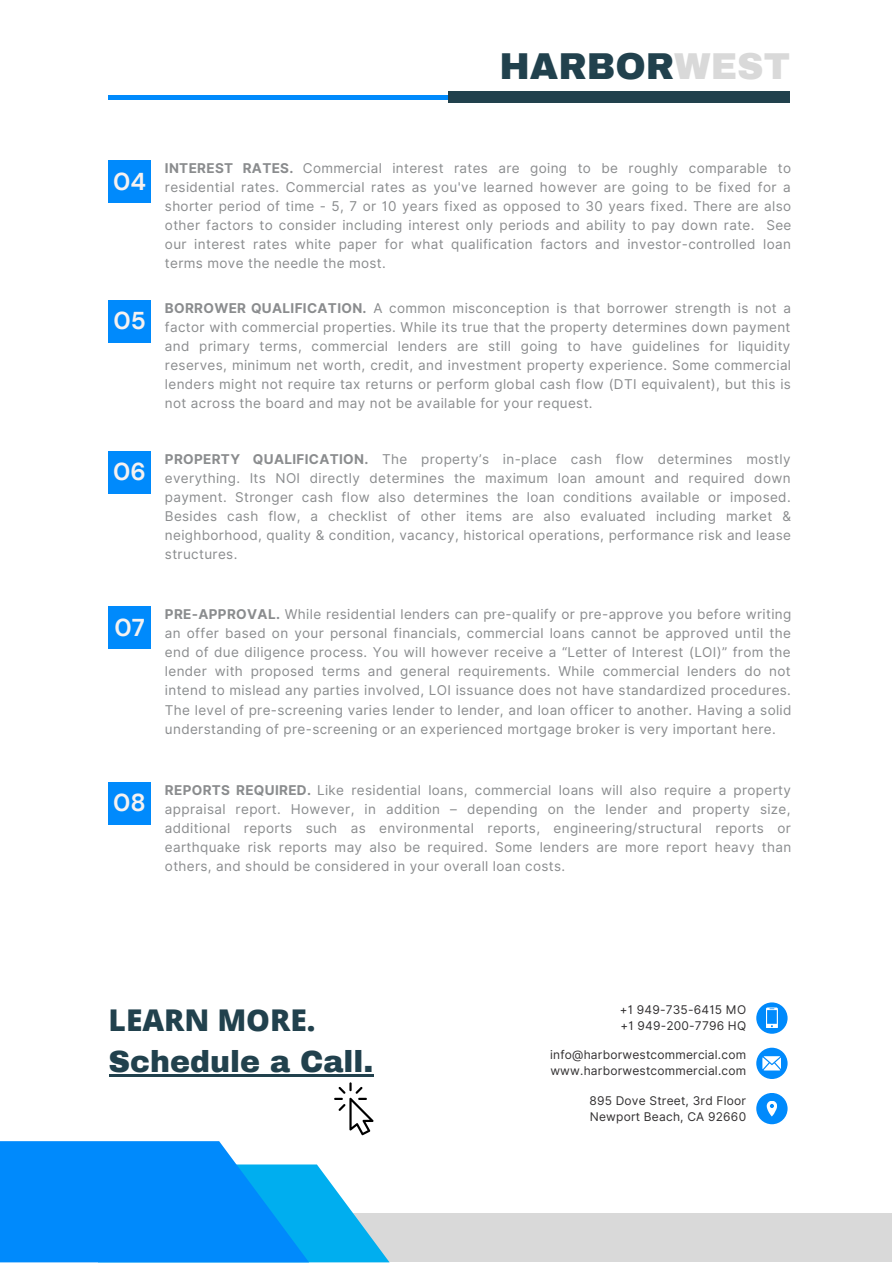
<style>
.page{position:relative;width:893px;height:1264px;background:#fff}
.page>*{position:absolute;margin:0;border:0;box-sizing:border-box;transform-origin:0 0}
.t1{font:900 36.6px "Archivo";color:#21414d}
.t2{font:900 30px "Archivo";color:#21414d}
.t3{font:800 30px "Open Sans";color:#21414d}
.t4{font:700 24.3px "DM Sans";color:#f6f2f1}
.t5{font:13.5px/19px "Inter";letter-spacing:.025em;color:#8a8c8e;text-align:justify}
.t6{font:12px/16px "Inter";letter-spacing:.015em;color:#323031}
.s1{color:#d9d9d9}
.s2{font-weight:700}
</style>
<div class="page">
<div style="left:0;top:1213px;width:891px;height:48px;background:#d9d9d9"></div>
<svg style="left:0;top:1141px;width:389px;height:121px"></svg>
<hr style="left:109px;top:95px;width:678px;height:4px;background:#008afc">
<div style="left:448px;top:91px;width:341px;height:12px;background:#21414d"></div>
<div style="left:756px;top:1047px;width:31px;height:31px;background:#008afc;border-radius:50%"></div>
<svg style="left:762px;top:1056px;width:19px;height:14px"></svg>
<div style="left:756px;top:1002px;width:31px;height:31px;background:#008afc;border-radius:50%"></div>
<svg style="left:766px;top:1007px;width:11px;height:21px"></svg>
<div style="left:756px;top:1092px;width:31px;height:32px;background:#008afc;border-radius:50%"></div>
<svg style="left:766px;top:1101px;width:11px;height:15px"></svg>
<svg style="left:334px;top:1082px;width:39px;height:53px"></svg>
<hr style="left:109px;top:1074px;width:264px;height:2px;background:#21414d">
<div style="left:109px;top:161px;width:42px;height:42px;background:#008afc"></div>
<div style="left:109px;top:301px;width:42px;height:42px;background:#008afc"></div>
<div style="left:109px;top:451px;width:42px;height:42px;background:#008afc"></div>
<div style="left:109px;top:607px;width:42px;height:42px;background:#008afc"></div>
<div style="left:109px;top:782px;width:42px;height:42px;background:#008afc"></div>
<h1 class="t1" style="left:499px;top:47px;width:292px">HARBOR<span class="s1">WEST</span></h1>
<h3 class="t4" style="left:113px;top:165px;width:34px">04</h3>
<p class="t5" style="left:165px;top:158px;width:628px"><span class="s2">INTEREST RATES.</span> Commercial interest rates are going to be roughly comparable to residential rates. Commercial rates as you've learned however are going to be fixed for a shorter period of time - 5, 7 or 10 years fixed as opposed to 30 years fixed. There are also other factors to consider including interest only periods and ability to pay down rate. See our interest rates white paper for what qualification factors and investor-controlled loan terms move the needle the most.</p>
<h3 class="t4" style="left:113px;top:305px;width:34px">05</h3>
<p class="t5" style="left:165px;top:298px;width:627px"><span class="s2">BORROWER QUALIFICATION.</span> A common misconception is that borrower strength is not a factor with commercial properties. While its true that the property determines down payment and primary terms, commercial lenders are still going to have guidelines for liquidity reserves, minimum net worth, credit, and investment property experience. Some commercial lenders might not require tax returns or perform global cash flow (DTI equivalent), but this is not across the board and may not be available for your request.</p>
<h3 class="t4" style="left:113px;top:456px;width:34px">06</h3>
<p class="t5" style="left:165px;top:449px;width:627px"><span class="s2">PROPERTY QUALIFICATION.</span> The property’s in-place cash flow determines mostly everything. Its NOI directly determines the maximum loan amount and required down payment. Stronger cash flow also determines the loan conditions available or imposed.<br>Besides cash flow, a checklist of other items are also evaluated including market &amp; neighborhood, quality &amp; condition, vacancy, historical operations, performance risk and lease structures.</p>
<h3 class="t4" style="left:114px;top:611px;width:32px">07</h3>
<p class="t5" style="left:165px;top:604px;width:628px"><span class="s2">PRE-APPROVAL.</span> While residential lenders can pre-qualify or pre-approve you before writing an offer based on your personal financials, commercial loans cannot be approved until the end of due diligence process. You will however receive a “Letter of Interest (LOI)” from the lender with proposed terms and general requirements. While commercial lenders do not intend to mislead any parties involved, LOI issuance does not have standardized procedures.<br>The level of pre-screening varies lender to lender, and loan officer to another. Having a solid understanding of pre-screening or an experienced mortgage broker is very important here.</p>
<h3 class="t4" style="left:113px;top:787px;width:34px">08</h3>
<p class="t5" style="left:165px;top:780px;width:627px"><span class="s2">REPORTS REQUIRED.</span> Like residential loans, commercial loans will also require a property appraisal report. However, in addition – depending on the lender and property size, additional reports such as environmental reports, engineering/structural reports or earthquake risk reports may also be required. Some lenders are more report heavy than others, and should be considered in your overall loan costs.</p>
<h2 class="t3" style="left:109px;top:999px;width:208px">LEARN MORE.</h2>
<h2 class="t2" style="left:109px;top:1045px;width:266px">Schedule a Call.</h2>
<p class="t6" style="left:619px;top:1001px;width:128px">+1 949-735-6415 MO +1 949-200-7796 HQ</p>
<p class="t6" style="left:550px;top:1046px;width:197px">info@harborwestcommercial.com www.harborwestcommercial.com</p>
<p class="t6" style="left:589px;top:1092px;width:158px">895 Dove Street, 3rd Floor<br>Newport Beach, CA 92660</p>
</div>
